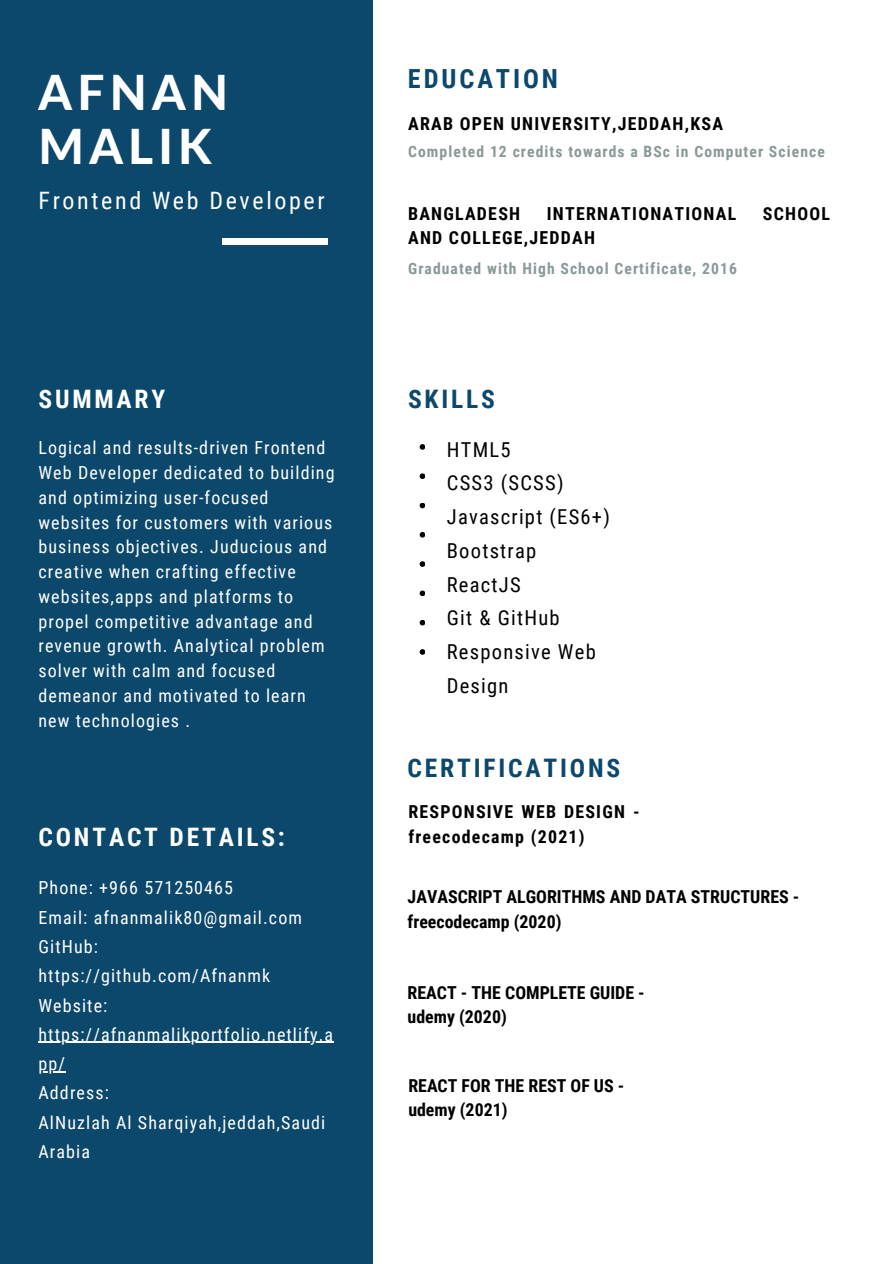
<style>
.page{position:relative;width:894px;height:1264px;background:#fff}
.page>*{position:absolute;margin:0;border:0;box-sizing:border-box;transform-origin:0 0}
.t1{font:800 47.85px/54px "Lato";letter-spacing:.11em;color:#fff}
.t2{font:700 26.25px "Roboto Condensed";letter-spacing:.11em;color:#0b486b}
.t3{font:700 25.5px "Roboto Condensed";letter-spacing:.11em;color:#fff}
.t4{font:700 25.5px "Roboto Condensed";letter-spacing:.11em;color:#0b486b}
.t5{font:24px "Roboto Condensed";letter-spacing:.11em;color:#fff}
.t6{font:20.55px/33.8px "Roboto Condensed";letter-spacing:.06em;color:#000}
.t7{font:18px/24.8px "Roboto Condensed";letter-spacing:.06em;color:#fff}
.t8{font:700 17.85px/24.8px "Roboto Condensed";color:#000}
.t9{font:700 17.85px/24.8px "Roboto Condensed";letter-spacing:.07em;color:#000}
.t10{font:700 15.6px "Roboto Condensed";letter-spacing:.07em;color:#8a9898}
</style>
<div class="page">
<div style="left:0;top:0;width:372px;height:1263px;background:#0b486b"></div>
<div style="left:223px;top:238px;width:104px;height:7px;background:#fff"></div>
<svg style="left:419px;top:444px;width:6px;height:6px"></svg>
<svg style="left:419px;top:473px;width:6px;height:6px"></svg>
<svg style="left:419px;top:503px;width:6px;height:5px"></svg>
<svg style="left:419px;top:532px;width:6px;height:5px"></svg>
<svg style="left:419px;top:561px;width:6px;height:6px"></svg>
<svg style="left:419px;top:590px;width:6px;height:6px"></svg>
<svg style="left:419px;top:620px;width:6px;height:5px"></svg>
<svg style="left:419px;top:649px;width:6px;height:5px"></svg>
<hr style="left:38px;top:1041px;width:296px;height:2px;background:#fff">
<svg style="left:43px;top:1071px;width:23px;height:1px"></svg>
<p class="t1" style="left:38px;top:65px;width:191px">AFNAN<br>MALIK</p>
<h6 class="t5" style="left:38px;top:186px;width:288px">Frontend Web Developer</h6>
<h2 class="t3" style="left:38px;top:384px;width:128px">SUMMARY</h2>
<h1 class="t7" style="left:38px;top:436px;width:297px">Logical and results-driven Frontend<br>Web Developer dedicated to building and optimizing user-focused</h1>
<h3 class="t7" style="left:38px;top:510px;width:295px">websites for customers with various business objectives. Juducious and creative when crafting effective websites,apps and platforms to</h3>
<h2 class="t7" style="left:38px;top:609px;width:287px">propel competitive advantage and revenue growth. Analytical problem solver with calm and focused demeanor and motivated to learn</h2>
<p class="t7" style="left:38px;top:708px;width:153px">new technologies .</p>
<h6 class="t3" style="left:38px;top:822px;width:248px">CONTACT DETAILS:</h6>
<p class="t7" style="left:38px;top:876px;width:196px">Phone: +966 571250465</p>
<p class="t7" style="left:38px;top:903px;width:265px;line-height:29.2px">Email: afnanmalik80@gmail.com<br>GitHub:</p>
<p class="t7" style="left:38px;top:963px;width:233px">https://github.com/Afnanmk</p>
<h2 class="t7" style="left:38px;top:993px;width:70px">Website:</h2>
<p class="t7" style="left:38px;top:1022px;width:296px">https://afnanmalikportfolio.netlify.a</p>
<p class="t7" style="left:38px;top:1049px;width:288px;line-height:29.2px">pp/<br>Address:<br>AlNuzlah Al Sharqiyah,jeddah,Saudi</p>
<p class="t7" style="left:38px;top:1139px;width:53px">Arabia</p>
<h6 class="t2" style="left:408px;top:64px;width:152px">EDUCATION</h6>
<h5 class="t9" style="left:408px;top:112px;width:316px">ARAB OPEN UNIVERSITY,JEDDAH,KSA</h5>
<h4 class="t10" style="left:408px;top:142px;width:418px">Completed 12 credits towards a BSc in Computer Science</h4>
<p class="t9" style="left:408px;top:201px;width:113px">BANGLADESH</p>
<p class="t9" style="left:546px;top:201px;width:191px">INTERNATIONATIONAL</p>
<p class="t9" style="left:762px;top:201px;width:69px">SCHOOL</p>
<p class="t9" style="left:408px;top:226px;width:188px">AND COLLEGE,JEDDAH</p>
<h2 class="t10" style="left:408px;top:260px;width:330px">Graduated with High School Certificate, 2016</h2>
<h6 class="t4" style="left:408px;top:384px;width:88px">SKILLS</h6>
<p class="t6" style="left:446px;top:433px;width:165px">HTML5<br>CSS3 (SCSS)<br>Javascript (ES6+)<br>Bootstrap<br>ReactJS<br>Git &amp; GitHub<br>Responsive Web<br>Design</p>
<h5 class="t4" style="left:407px;top:752px;width:214px">CERTIFICATIONS</h5>
<p class="t9" style="left:408px;top:799px;width:233px">RESPONSIVE WEB DESIGN - freecodecamp (2021)</p>
<h2 class="t8" style="left:407px;top:884px;width:393px">JAVASCRIPT ALGORITHMS AND DATA STRUCTURES - freecodecamp (2020)</h2>
<p class="t8" style="left:407px;top:980px;width:238px">REACT - THE COMPLETE GUIDE - udemy (2020)</p>
<p class="t8" style="left:408px;top:1073px;width:217px">REACT FOR THE REST OF US - udemy (2021)</p>
</div>
